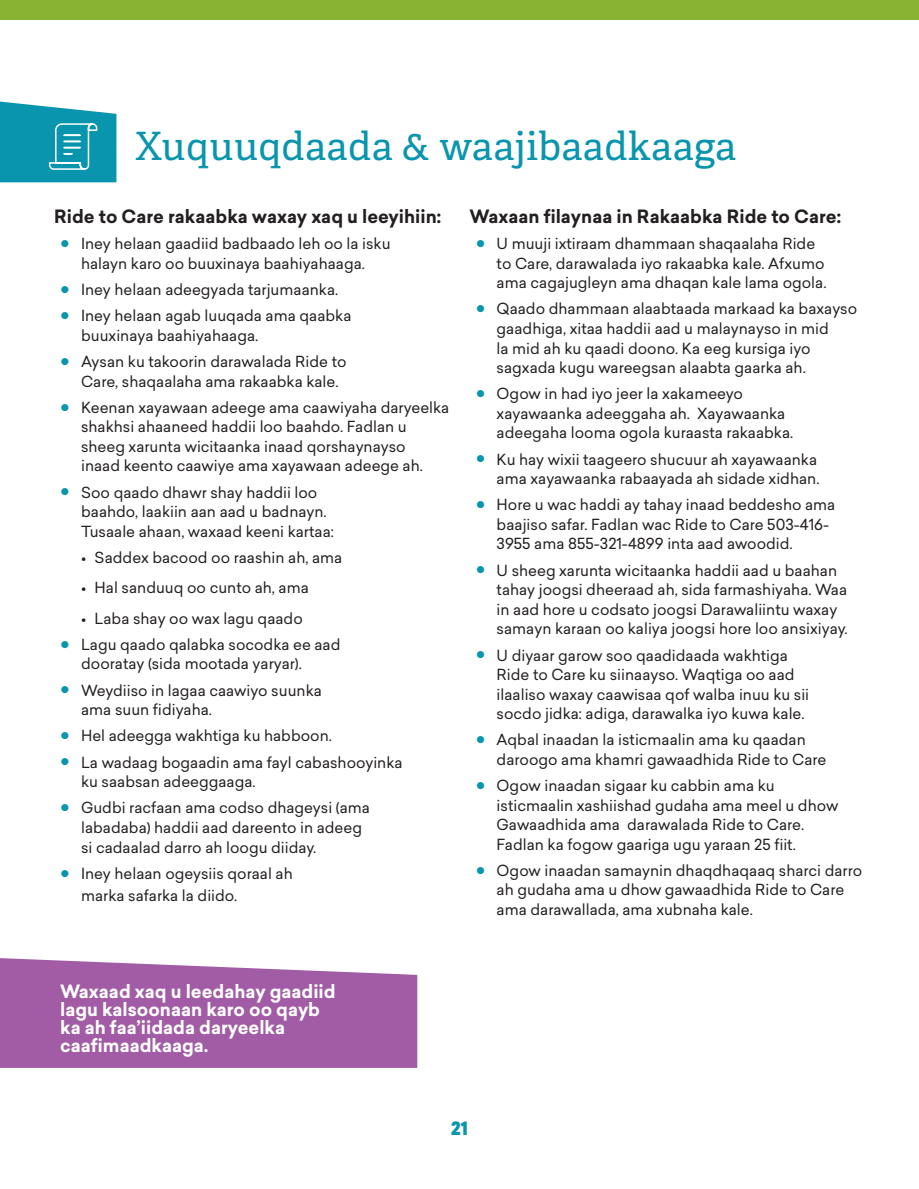
<style>
.page{position:relative;width:919px;height:1189px;background:#fff}
.page>*{position:absolute;margin:0;border:0;box-sizing:border-box;transform-origin:0 0}
.t1{font:39px "Adelle";letter-spacing:.01em;color:#0995ae}
.t2{font:700 18px/18px "Sailec";color:#fff}
.t3{font:700 18px "Sailec";color:#231f20}
.t4{font:900 18px "Sailec";color:#0995ae}
.t5{font:15px/19.5px "Sailec";color:#231f20}
.s1{font-family:"Proxima Nova";font-size:12px;color:#0995ae}
</style>
<div class="page">
<div style="left:0;top:0;width:918px;height:20px;background:#88b333"></div>
<svg style="left:0;top:101px;width:116px;height:81px;background:#29a2b8"></svg>
<svg style="left:0;top:958px;width:417px;height:109px;background:#a968ab"></svg>
<h1 class="t1" style="left:135px;top:122px;width:602px">Xuquuqdaada &amp; waajibaadkaaga</h1>
<p class="t3" style="left:54px;top:203px;width:388px">Ride to Care rakaabka waxay xaq u leeyihiin:</p>
<p class="t5" style="left:61px;top:234px;width:331px;text-align:center"><span class="s1">●</span> Iney helaan gaadiid badbaado leh oo la isku halayn karo oo buuxinaya baahiyahaaga.</p>
<p class="t5" style="left:61px;top:279px;width:279px"><span class="s1">●</span> Iney helaan adeegyada tarjumaanka.</p>
<p class="t5" style="left:81px;top:306px;width:272px;text-indent:-20px"><span class="s1">●</span> Iney helaan agab luuqada ama qaabka buuxinaya baahiyahaaga.</p>
<p class="t5" style="left:81px;top:351px;width:267px;text-indent:-20px"><span class="s1">●</span> Aysan ku takoorin darawalada Ride to<br>Care, shaqaalaha ama rakaabka kale.</p>
<p class="t5" style="left:81px;top:397px;width:369px;text-indent:-20px"><span class="s1">●</span> Keenan xayawaan adeege ama caawiyaha daryeelka shakhsi ahaaneed haddii loo baahdo. Fadlan u sheeg xarunta wicitaanka inaad qorshaynayso<br>inaad keento caawiye ama xayawaan adeege ah.</p>
<p class="t5" style="left:81px;top:482px;width:254px;text-indent:-20px"><span class="s1">●</span> Soo qaado dhawr shay haddii loo baahdo, laakiin aan aad u badnayn.<br>Tusaale ahaan, waxaad keeni kartaa:</p>
<p class="t5" style="left:81px;top:547px;width:263px">• Saddex bacood oo raashin ah, ama</p>
<p class="t5" style="left:81px;top:577px;width:229px">• Hal sanduuq oo cunto ah, ama</p>
<p class="t5" style="left:81px;top:608px;width:223px">• Laba shay oo wax lagu qaado</p>
<p class="t5" style="left:81px;top:634px;width:261px;text-indent:-20px"><span class="s1">●</span> Lagu qaado qalabka socodka ee aad dooratay (sida mootada yaryar).</p>
<p class="t5" style="left:81px;top:680px;width:242px;text-indent:-20px"><span class="s1">●</span> Weydiiso in lagaa caawiyo suunka ama suun fidiyaha.</p>
<p class="t5" style="left:61px;top:725px;width:272px"><span class="s1">●</span> Hel adeegga wakhtiga ku habboon.</p>
<p class="t5" style="left:81px;top:752px;width:323px;text-indent:-20px"><span class="s1">●</span> La wadaag bogaadin ama fayl cabashooyinka ku saabsan adeeggaaga.</p>
<p class="t5" style="left:81px;top:797px;width:290px;text-indent:-20px"><span class="s1">●</span> Gudbi racfaan ama codso dhageysi (ama labadaba) haddii aad dareento in adeeg si cadaalad darro ah loogu diiday.</p>
<p class="t5" style="left:81px;top:861px;width:213px;line-height:22.5px;text-indent:-20px"><span class="s1">●</span> Iney helaan ogeysiis qoraal ah marka safarka la diido.</p>
<p class="t3" style="left:469px;top:203px;width:373px">Waxaan filaynaa in Rakaabka Ride to Care:</p>
<p class="t5" style="left:496px;top:234px;width:331px;text-indent:-20px"><span class="s1">●</span> U muuji ixtiraam dhammaan shaqaalaha Ride to Care, darawalada iyo rakaabka kale. Afxumo ama cagajugleyn ama dhaqan kale lama ogola.</p>
<p class="t5" style="left:496px;top:299px;width:362px;text-indent:-20px"><span class="s1">●</span> Qaado dhammaan alaabtaada markaad ka baxayso gaadhiga, xitaa haddii aad u malaynayso in mid<br>la mid ah ku qaadi doono. Ka eeg kursiga iyo sagxada kugu wareegsan alaabta gaarka ah.</p>
<p class="t5" style="left:496px;top:384px;width:298px;text-indent:-20px"><span class="s1">●</span> Ogow in had iyo jeer la xakameeyo xayawaanka adeeggaha ah. Xayawaanka adeegaha looma ogola kuraasta rakaabka.</p>
<p class="t5" style="left:476px;top:449px;width:344px;text-align:right"><span class="s1">●</span> Ku hay wixii taageero shucuur ah xayawaanka ama xayawaanka rabaayada ah sidade xidhan.</p>
<p class="t5" style="left:496px;top:495px;width:340px;text-indent:-20px"><span class="s1">●</span> Hore u wac haddi ay tahay inaad beddesho ama baajiso safar. Fadlan wac Ride to Care 503-416-<br>3955 ama 855-321-4899 inta aad awoodid.</p>
<p class="t5" style="left:496px;top:560px;width:352px;text-indent:-20px"><span class="s1">●</span> U sheeg xarunta wicitaanka haddii aad u baahan tahay joogsi dheeraad ah, sida farmashiyaha. Waa in aad hore u codsato joogsi Darawaliintu waxay samayn karaan oo kaliya joogsi hore loo ansixiyay.</p>
<p class="t5" style="left:496px;top:645px;width:314px;text-indent:-20px"><span class="s1">●</span> U diyaar garow soo qaadidaada wakhtiga Ride to Care ku siinaayso. Waqtiga oo aad ilaaliso waxay caawisaa qof walba inuu ku sii socdo jidka: adiga, darawalka iyo kuwa kale.</p>
<p class="t5" style="left:496px;top:729px;width:331px;text-indent:-20px"><span class="s1">●</span> Aqbal inaadan la isticmaalin ama ku qaadan daroogo ama khamri gawaadhida Ride to Care</p>
<p class="t5" style="left:496px;top:775px;width:343px;text-indent:-20px"><span class="s1">●</span> Ogow inaadan sigaar ku cabbin ama ku isticmaalin xashiishad gudaha ama meel u dhow Gawaadhida ama darawalada Ride to Care.<br>Fadlan ka fogow gaariga ugu yaraan 25 fiit.</p>
<p class="t5" style="left:496px;top:860px;width:367px;text-indent:-20px"><span class="s1">●</span> Ogow inaadan samaynin dhaqdhaqaaq sharci darro ah gudaha ama u dhow gawaadhida Ride to Care ama darawallada, ama xubnaha kale.</p>
<p class="t2" style="left:60px;top:981px;width:277px">Waxaad xaq u leedahay gaadiid lagu kalsoonaan karo oo qayb ka ah faa’iidada daryeelka caafimaadkaaga.</p>
<p class="t4" style="left:450px;top:1114px;width:19px">21</p>
</div>
